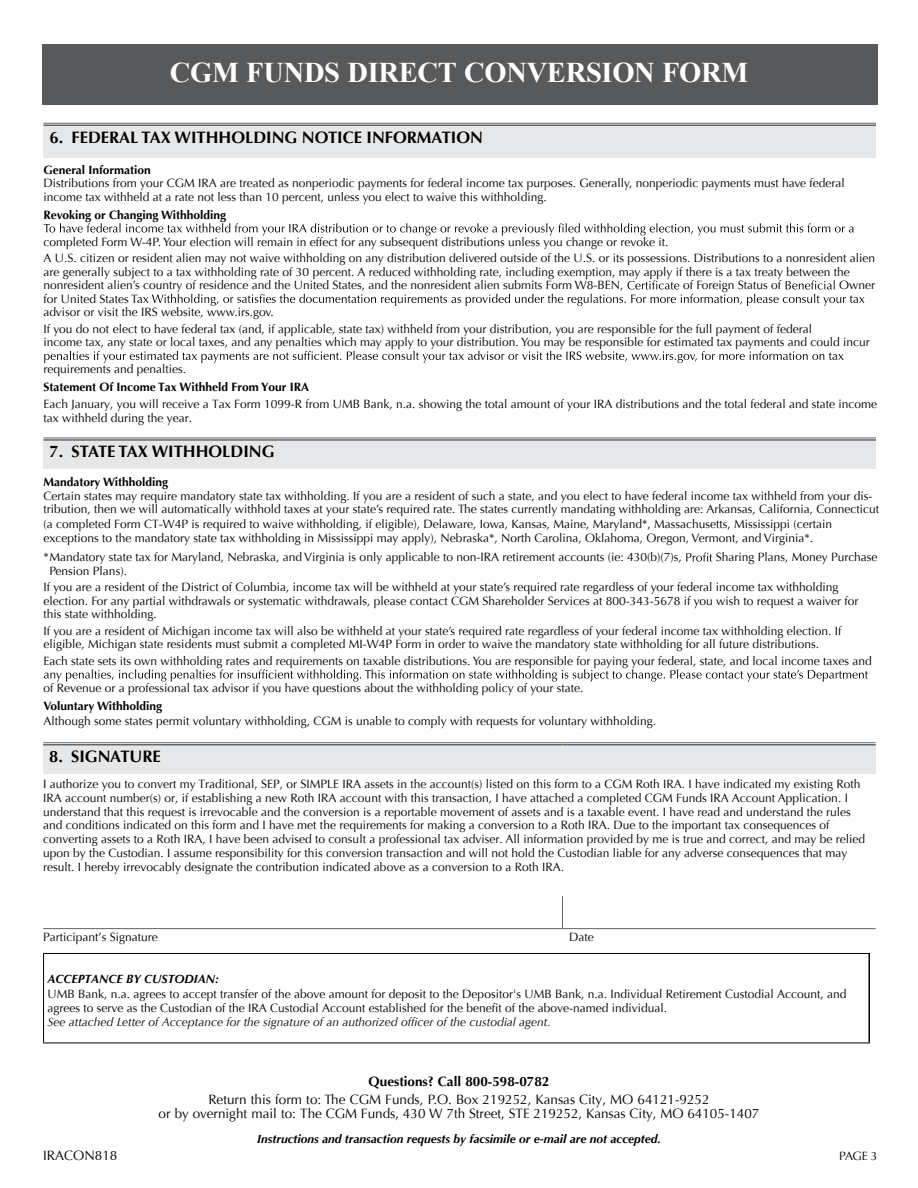
<style>
.page{position:relative;width:918px;height:1188px;background:#fff}
.page>*{position:absolute;margin:0;border:0;box-sizing:border-box;transform-origin:0 0}
.t1{font:700 28.5px "Times New Roman";letter-spacing:-.01em;color:#fff}
.t2{font:700 16.5px "Optima";color:#000}
.t3{font:13.5px/13.5px "Optima";color:#000;text-align:center}
.t4{font:700 13.5px "Optima";color:#000}
.t5{font:12px/13.5px "Optima";color:#000}
.t6{font:700 12px "Optima";color:#000}
.t7{font:italic 700 12px "Optima";color:#000}
.t8{font:italic 12px "Optima";color:#000}
.s1{font-style:inherit}
</style>
<div class="page">
<div style="left:42px;top:45px;width:836px;height:60px;background:#58595b"></div>
<div style="left:44px;top:124px;width:832px;height:34px;background:#e6e7e8"></div>
<hr style="left:44px;top:123px;width:832px;height:1px;background:#636466">
<hr style="left:44px;top:124px;width:832px;height:2px;background:#636466">
<svg style="left:44px;top:223px;width:810px;height:13px"></svg>
<svg style="left:137px;top:280px;width:728px;height:26px"></svg>
<svg style="left:44px;top:351px;width:800px;height:12px"></svg>
<div style="left:44px;top:439px;width:832px;height:29px;background:#e6e7e8"></div>
<hr style="left:44px;top:438px;width:832px;height:1px;background:#636466">
<hr style="left:44px;top:439px;width:832px;height:2px;background:#636466">
<svg style="left:686px;top:552px;width:26px;height:10px"></svg>
<svg style="left:44px;top:669px;width:824px;height:13px"></svg>
<div style="left:43px;top:744px;width:833px;height:29px;background:#e6e7e8"></div>
<hr style="left:43px;top:742px;width:519px;height:1px;background:#636466">
<hr style="left:43px;top:744px;width:519px;height:2px;background:#636466">
<hr style="left:562px;top:742px;width:314px;height:1px;background:#636466">
<hr style="left:562px;top:744px;width:314px;height:2px;background:#636466">
<hr style="left:43px;top:928px;width:519px;height:1px;background:#636466">
<hr style="left:562px;top:928px;width:314px;height:1px;background:#636466">
<hr style="left:562px;top:896px;width:1px;height:32px;background:#636466">
<hr style="left:868px;top:954px;width:2px;height:89px;background:#000">
<hr style="left:43px;top:1043px;width:827px;height:1px;background:#000">
<hr style="left:43px;top:953px;width:827px;height:1px;background:#000">
<hr style="left:43px;top:954px;width:1px;height:89px;background:#000">
<h1 class="t1" style="left:170px;top:53px;width:580px">CGM FUNDS DIRECT CONVERSION FORM</h1>
<h2 class="t2" style="left:50px;top:127px;width:435px">6. FEDERAL TAX WITHHOLDING NOTICE INFORMATION</h2>
<p class="t6" style="left:44px;top:163px;width:109px">General Information</p>
<p class="t5" style="left:44px;top:177px;width:803px">Distributions from your CGM IRA are treated as nonperiodic payments for federal income tax purposes. Generally, nonperiodic payments must have federal income tax withheld at a rate not less than 10 percent, unless you elect to waive this withholding.</p>
<p class="t6" style="left:43px;top:208px;width:184px">Revoking or Changing Withholding</p>
<p class="t5" style="left:44px;top:234px;width:833px;line-height:16.5px">completed Form W-4P. Your election will remain in effect for any subsequent distributions unless you change or revoke it.<br>A U.S. citizen or resident alien may not waive withholding on any distribution delivered outside of the U.S. or its possessions. Distributions to a nonresident alien</p>
<p class="t5" style="left:44px;top:265px;width:808px">are generally subject to a tax withholding rate of 30 percent. A reduced withholding rate, including exemption, may apply if there is a tax treaty between the nonresident alien’s country of residence and the United States, and the nonresident alien submits Form W8-BEN,</p>
<p class="t5" style="left:683px;top:279px;width:100px">of Foreign Status of</p>
<p class="t5" style="left:839px;top:279px;width:37px">Owner</p>
<p class="t5" style="left:44px;top:292px;width:232px">for United States T<br>advisor or visit the IRS website, www.irs.gov.</p>
<p class="t5" style="left:44px;top:322px;width:828px">If you do not elect to have federal tax (and, if applicable, state tax) withheld from your distribution, you are responsible for the full payment of federal<br>income tax, any state or local taxes, and any penalties which may apply to your distribution. You may be responsible for estimated tax payments and could incur</p>
<p class="t5" style="left:44px;top:363px;width:144px">requirements and penalties.</p>
<p class="t6" style="left:44px;top:380px;width:267px">Statement Of Income Tax Withheld From Your IRA</p>
<p class="t5" style="left:44px;top:397px;width:835px;line-height:14.4px">Each January, you will receive a Tax Form 1099-R from UMB Bank, n.a. showing the total amount of your IRA distributions and the total federal and state income tax withheld during the year.</p>
<h2 class="t2" style="left:50px;top:442px;width:227px">7. STATE TAX WITHHOLDING</h2>
<p class="t6" style="left:44px;top:475px;width:126px">Mandatory Withholding</p>
<p class="t5" style="left:43px;top:489px;width:837px;line-height:14px">Certain states may require mandatory state tax withholding. If you are a resident of such a state, and you elect to have federal income tax withheld from your dis&shy;tribution, then we will automatically withhold taxes at your state’s required rate. The states currently mandating withholding are: Arkansas, California, Connecticut (a completed Form CT-W4P is required to waive withholding, if eligible), Delaware, Iowa, Kansas, Maine, Maryland*, Massachusetts, Mississippi (certain exceptions to the mandatory state tax withholding in Mississippi may apply), Nebraska*, North Carolina, Oklahoma, Oregon, Vermont, and Virginia*.</p>
<p class="t5" style="left:43px;top:551px;width:640px">*Mandatory state tax for Maryland, Nebraska, and Virginia is only applicable to non-IRA retirement accounts (ie: 430(b)(7)s,</p>
<p class="t5" style="left:716px;top:551px;width:163px">Sharing Plans, Money Purchase</p>
<p class="t5" style="left:44px;top:563px;width:796px;line-height:16.5px;text-indent:6px">Pension Plans).<br>If you are a resident of the District of Columbia, income tax will be withheld at your state’s required rate regardless of your federal income tax withholding</p>
<p class="t5" style="left:44px;top:594px;width:816px">election. For any partial withdrawals or systematic withdrawals, please contact CGM Shareholder Services at 800-343-5678 if you wish to request a waiver for this state withholding.</p>
<p class="t5" style="left:44px;top:624px;width:800px">If you are a resident of Michigan income tax will also be withheld at your state’s required rate regardless of your federal income tax withholding election. If eligible, Michigan state residents must submit a completed MI-W4P Form in order to waive the mandatory state withholding for all future distributions.</p>
<p class="t5" style="left:44px;top:654px;width:830px">Each state sets its own withholding rates and requirements on taxable distributions. You are responsible for paying your federal, state, and local income taxes and</p>
<p class="t5" style="left:44px;top:681px;width:541px">of Revenue or a professional tax advisor if you have questions about the withholding policy of your state.</p>
<p class="t6" style="left:44px;top:699px;width:120px">Voluntary Withholding</p>
<p class="t5" style="left:43px;top:714px;width:614px">Although some states permit voluntary withholding, CGM is unable to comply with requests for voluntary withholding.</p>
<h2 class="t2" style="left:49px;top:747px;width:113px">8. SIGNATURE</h2>
<p class="t5" style="left:43px;top:777px;width:823px">I authorize you to convert my Traditional, SEP, or SIMPLE IRA assets in the account(s) listed on this form to a CGM Roth IRA. I have indicated my existing Roth IRA account number(s) or, if establishing a new Roth IRA account with this transaction, I have attached a completed CGM Funds IRA Account Application. I understand that this request is irrevocable and the conversion is a reportable movement of assets and is a taxable event. I have read and understand the rules and conditions indicated on this form and I have met the requirements for making a conversion to a Roth IRA. Due to the important tax consequences of converting assets to a Roth IRA, I have been advised to consult a professional tax adviser. All information provided by me is true and correct, and may be relied upon by the Custodian. I assume responsibility for this conversion transaction and will not hold the Custodian liable for any adverse consequences that may result. I hereby irrevocably designate the contribution indicated above as a conversion to a Roth IRA.</p>
<p class="t5" style="left:43px;top:930px;width:116px">Participant’s Signature</p>
<p class="t5" style="left:569px;top:930px;width:26px">Date</p>
<p class="t7" style="left:47px;top:972px;width:173px">ACCEPTANCE BY CUSTODIAN:</p>
<p class="t5" style="left:47px;top:987px;width:800px;line-height:14.4px">UMB Bank, n.a. agrees to accept transfer of the above amount for deposit to the Depositor's UMB Bank, n.a. Individual Retirement Custodial Account, and agrees to serve as the Custodian of the IRA Custodial Account established for the benefit of the above-named individual.</p>
<p class="t8" style="left:47px;top:1015px;width:505px">See attached Letter of Acceptance for the signature of an authorized officer of the custodial agent.</p>
<p class="t4" style="left:369px;top:1074px;width:182px">Questions? Call 800-598-0782</p>
<p class="t3" style="left:159px;top:1093px;width:602px">Return this form to: The CGM Funds, P.O. Box 219252, Kansas City, MO 64121-9252<br>or by overnight mail to: The CGM Funds, 430 W 7th Street, STE 219252, Kansas City, MO 64105-1407</p>
<p class="t7" style="left:257px;top:1132px;width:405px">Instructions and transaction requests by facsimile or e-mail are not accepted.</p>
<p class="t3" style="left:43px;top:1149px;width:76px">IRACON<span class="s1">818</span></p>
<p class="t5" style="left:839px;top:1149px;width:40px">PAGE 3</p>
</div>
